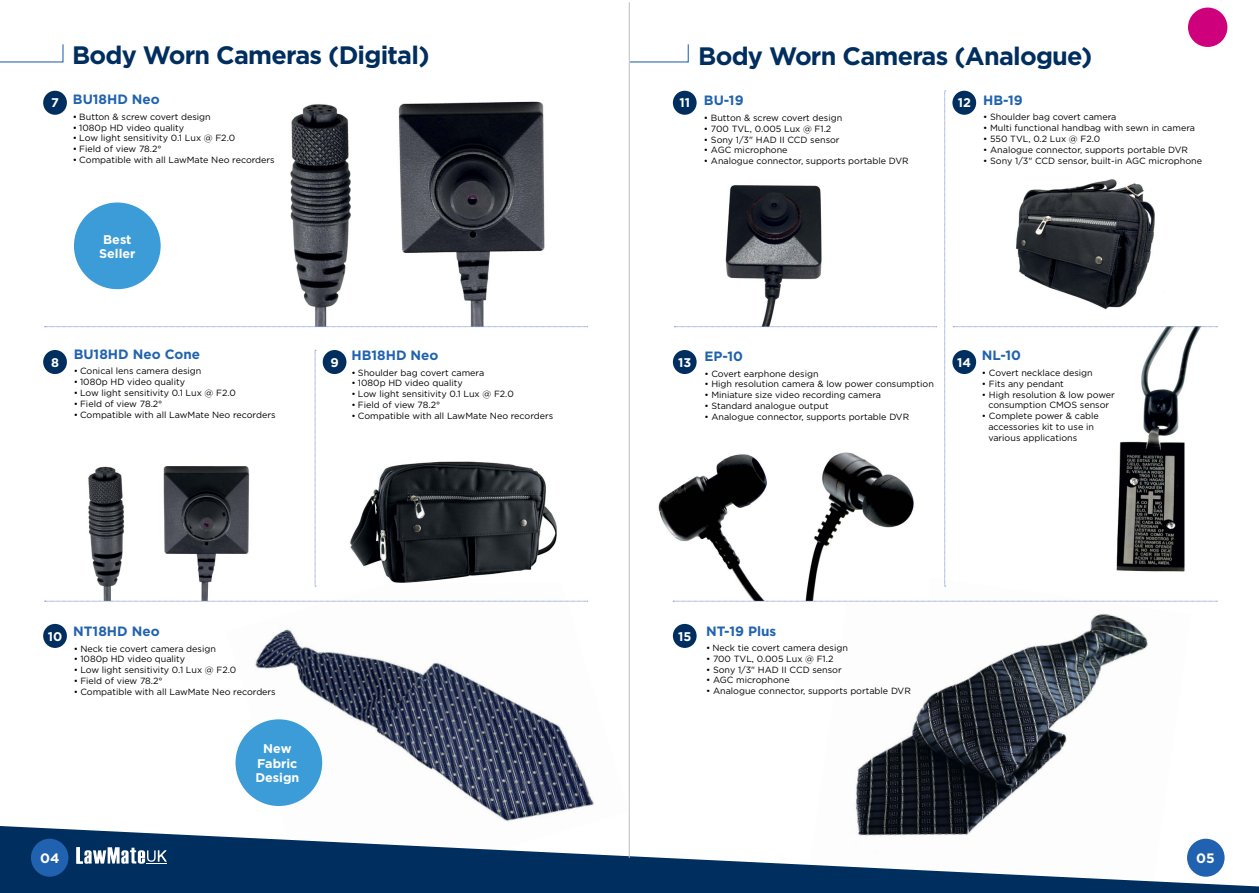
<style>
.page{position:relative;width:1259px;height:893px;background:#fff}
.page>*{position:absolute;margin:0;border:0;box-sizing:border-box;transform-origin:0 0}
.t1{font:700 25.2px "Gotham";letter-spacing:-.03em;color:#002e5e}
.t2{font:700 13.65px "Gotham";color:#fff}
.t3{font:700 13.5px "Gotham";color:#2062af}
.t4{font:700 12.6px/14.7px "Gotham";color:#fff;text-align:center}
.t5{font:9px/10.8px "Gotham";color:#000;text-align:center}
</style>
<div class="page">
<img style="left:855px;top:567px;width:336px;height:259px">
<img style="left:241px;top:537px;width:388px;height:289px">
<svg style="left:0;top:826px;width:1259px;height:67px;fill:#002e5e"></svg>
<svg style="left:76px;top:847px;width:91px;height:17px"></svg>
<div style="left:31px;top:839px;width:37px;height:38px;background:#2062af;border-radius:50%"></div>
<div style="left:1187px;top:839px;width:37px;height:38px;background:#2062af;border-radius:50%"></div>
<img style="left:1111px;top:326px;width:107px;height:248px">
<img style="left:725px;top:185px;width:97px;height:141px">
<svg style="left:944px;top:91px;width:1px;height:496px"></svg>
<svg style="left:674px;top:326px;width:262px;height:1px"></svg>
<svg style="left:953px;top:326px;width:264px;height:1px"></svg>
<div style="left:673px;top:91px;width:23px;height:24px;background:#002e5e;border-radius:50%"></div>
<div style="left:952px;top:91px;width:24px;height:24px;background:#002e5e;border-radius:50%"></div>
<div style="left:673px;top:350px;width:23px;height:24px;background:#002e5e;border-radius:50%"></div>
<div style="left:952px;top:350px;width:24px;height:24px;background:#002e5e;border-radius:50%"></div>
<div style="left:673px;top:624px;width:23px;height:24px;background:#002e5e;border-radius:50%"></div>
<svg style="left:315px;top:350px;width:1px;height:237px"></svg>
<div style="left:43px;top:91px;width:24px;height:24px;background:#002e5e;border-radius:50%"></div>
<div style="left:43px;top:350px;width:24px;height:24px;background:#002e5e;border-radius:50%"></div>
<div style="left:323px;top:350px;width:23px;height:24px;background:#002e5e;border-radius:50%"></div>
<div style="left:43px;top:624px;width:24px;height:24px;background:#002e5e;border-radius:50%"></div>
<img style="left:658px;top:452px;width:270px;height:149px">
<img style="left:290px;top:101px;width:255px;height:225px">
<img style="left:74px;top:466px;width:181px;height:135px">
<div style="left:74px;top:202px;width:87px;height:87px;background:#3c9cd7;border-radius:50%"></div>
<div style="left:235px;top:719px;width:87px;height:87px;background:#3c9cd7;border-radius:50%"></div>
<svg style="left:628px;top:43px;width:61px;height:20px"></svg>
<svg style="left:0;top:44px;width:64px;height:19px"></svg>
<img style="left:1016px;top:179px;width:139px;height:131px">
<img style="left:337px;top:461px;width:226px;height:122px">
<svg style="left:673px;top:601px;width:544px;height:1px"></svg>
<svg style="left:45px;top:326px;width:543px;height:1px"></svg>
<svg style="left:45px;top:601px;width:543px;height:1px"></svg>
<div style="left:1188px;top:8px;width:39px;height:39px;background:#cf007b;border-radius:50%"></div>
<hr style="left:629px;top:2px;width:1px;height:856px;background:#bcbec0">
<h3 class="t4" style="left:51px;top:95px;width:9px">7</h3>
<h1 class="t1" style="left:72px;top:38px;width:359px">Body Worn Cameras (Digital)</h1>
<h1 class="t1" style="left:698px;top:39px;width:396px">Body Worn Cameras (Analogue)</h1>
<h3 class="t3" style="left:73px;top:91px;width:88px">BU18HD Neo</h3>
<p class="t5" style="left:73px;top:111px;width:139px">• Button &amp; screw covert design</p>
<p class="t5" style="left:73px;top:122px;width:113px">• 1080p HD video quality</p>
<p class="t5" style="left:73px;top:133px;width:164px">• Low light sensitivity 0.1 Lux @ F2.0</p>
<p class="t5" style="left:73px;top:143px;width:90px">• Field of view 78.2°</p>
<p class="t5" style="left:73px;top:154px;width:203px">• Compatible with all LawMate Neo recorders</p>
<h3 class="t3" style="left:704px;top:91px;width:41px">BU-19</h3>
<p class="t5" style="left:704px;top:112px;width:140px">• Button &amp; screw covert design</p>
<p class="t5" style="left:704px;top:123px;width:129px">• 700 TVL, 0.005 Lux @ F1.2</p>
<p class="t5" style="left:704px;top:134px;width:137px">• Sony 1/3" HAD II CCD sensor</p>
<p class="t5" style="left:704px;top:145px;width:85px">• AGC microphone</p>
<p class="t5" style="left:704px;top:155px;width:206px">• Analogue connector, supports portable DVR</p>
<h3 class="t4" style="left:679px;top:95px;width:12px">11</h3>
<h3 class="t4" style="left:957px;top:95px;width:15px">12</h3>
<h3 class="t3" style="left:983px;top:91px;width:41px">HB-19</h3>
<p class="t5" style="left:983px;top:112px;width:135px">• Shoulder bag covert camera</p>
<p class="t5" style="left:983px;top:122px;width:213px">• Multi functional handbag with sewn in camera</p>
<p class="t5" style="left:983px;top:133px;width:119px">• 550 TVL, 0.2 Lux @ F2.0</p>
<p class="t5" style="left:983px;top:144px;width:206px">• Analogue connector, supports portable DVR</p>
<p class="t5" style="left:983px;top:155px;width:220px">• Sony 1/3" CCD sensor, built-in AGC microphone</p>
<h3 class="t4" style="left:99px;top:232px;width:38px">Best<br>Seller</h3>
<h3 class="t3" style="left:74px;top:345px;width:128px">BU18HD Neo Cone</h3>
<p class="t5" style="left:74px;top:366px;width:129px">• Conical lens camera design</p>
<p class="t5" style="left:74px;top:376px;width:113px">• 1080p HD video quality</p>
<p class="t5" style="left:74px;top:387px;width:164px">• Low light sensitivity 0.1 Lux @ F2.0</p>
<p class="t5" style="left:74px;top:398px;width:90px">• Field of view 78.2°</p>
<p class="t5" style="left:74px;top:409px;width:203px">• Compatible with all LawMate Neo recorders</p>
<h3 class="t4" style="left:51px;top:355px;width:9px">8</h3>
<h3 class="t4" style="left:330px;top:355px;width:10px">9</h3>
<h3 class="t3" style="left:351px;top:347px;width:88px">HB18HD Neo</h3>
<h3 class="t3" style="left:704px;top:347px;width:40px">EP-10</h3>
<p class="t5" style="left:704px;top:368px;width:116px">• Covert earphone design</p>
<p class="t5" style="left:704px;top:379px;width:231px">• High resolution camera &amp; low power consumption</p>
<p class="t5" style="left:704px;top:389px;width:178px">• Miniature size video recording camera</p>
<p class="t5" style="left:704px;top:400px;width:126px">• Standard analogue output</p>
<p class="t5" style="left:704px;top:411px;width:206px">• Analogue connector, supports portable DVR</p>
<h3 class="t4" style="left:678px;top:355px;width:15px">13</h3>
<h3 class="t4" style="left:957px;top:355px;width:15px">14</h3>
<p class="t5" style="left:351px;top:367px;width:134px">• Shoulder bag covert camera</p>
<p class="t5" style="left:351px;top:378px;width:113px">• 1080p HD video quality</p>
<p class="t5" style="left:351px;top:388px;width:164px">• Low light sensitivity 0.1 Lux @ F2.0</p>
<p class="t5" style="left:351px;top:399px;width:90px">• Field of view 78.2°</p>
<p class="t5" style="left:351px;top:410px;width:203px">• Compatible with all LawMate Neo recorders</p>
<h3 class="t3" style="left:982px;top:347px;width:41px">NL-10</h3>
<p class="t5" style="left:982px;top:367px;width:112px">• Covert necklace design</p>
<p class="t5" style="left:982px;top:378px;width:83px">• Fits any pendant</p>
<p class="t5" style="left:982px;top:389px;width:134px">• High resolution &amp; low power consumption CMOS sensor</p>
<p class="t5" style="left:988px;top:410px;width:112px;text-align:left;text-indent:-6px">• Complete power &amp; cable accessories kit to use in various applications</p>
<h3 class="t4" style="left:48px;top:629px;width:16px">10</h3>
<h3 class="t3" style="left:73px;top:622px;width:88px">NT18HD Neo</h3>
<p class="t5" style="left:74px;top:643px;width:143px">• Neck tie covert camera design</p>
<p class="t5" style="left:74px;top:654px;width:113px">• 1080p HD video quality</p>
<p class="t5" style="left:74px;top:664px;width:164px">• Low light sensitivity 0.1 Lux @ F2.0</p>
<p class="t5" style="left:74px;top:675px;width:90px">• Field of view 78.2°</p>
<p class="t5" style="left:74px;top:686px;width:203px">• Compatible with all LawMate Neo recorders</p>
<h3 class="t4" style="left:255px;top:741px;width:46px">New<br>Fabric<br>Design</h3>
<h3 class="t4" style="left:678px;top:629px;width:15px">15</h3>
<h3 class="t3" style="left:706px;top:622px;width:72px">NT-19 Plus</h3>
<p class="t5" style="left:706px;top:642px;width:143px">• Neck tie covert camera design</p>
<p class="t5" style="left:706px;top:653px;width:129px">• 700 TVL, 0.005 Lux @ F1.2</p>
<p class="t5" style="left:706px;top:664px;width:137px">• Sony 1/3" HAD II CCD sensor</p>
<p class="t5" style="left:706px;top:675px;width:85px">• AGC microphone</p>
<p class="t5" style="left:706px;top:685px;width:206px">• Analogue connector, supports portable DVR</p>
<h2 class="t2" style="left:40px;top:849px;width:21px">04</h2>
<h2 class="t2" style="left:1196px;top:849px;width:20px">05</h2>
</div>
